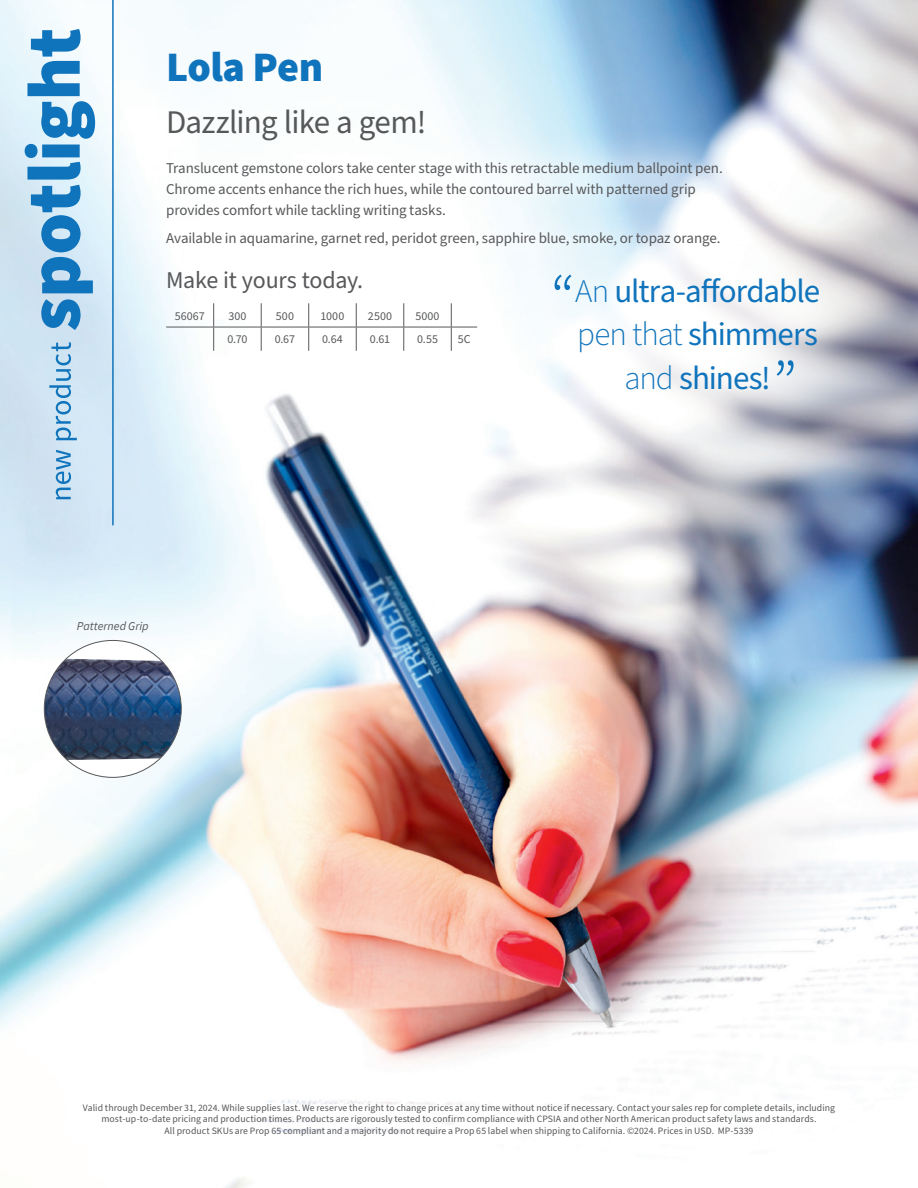
<style>
.page{position:relative;width:918px;height:1188px;background:#fff}
.page>*{position:absolute;margin:0;border:0;box-sizing:border-box;transform-origin:0 0}
.t1{font:300 70.5px "Source Sans Pro";color:#1074bc}
.t2{font:900 42px "Source Sans Pro";letter-spacing:-.015em;color:#1074bc}
.t3{font:33px/43.5px "Source Sans Pro";letter-spacing:-.03em;color:#1074bc;text-align:center}
.t4{font:33px "Source Sans Pro";letter-spacing:-.025em;color:#57585a}
.t5{font:24px "Source Sans Pro";letter-spacing:-.015em;color:#57585a}
.t6{font:15px/21px "Source Sans Pro";letter-spacing:-.01em;color:#57585a}
.t7{font:12px "Source Sans Pro";color:#57585a}
.t8{font:italic 12px "Source Sans Pro";letter-spacing:.005em;color:#57585a}
.t9{font:9.75px/11.7px "Source Sans Pro";letter-spacing:.005em;color:#57585a;text-align:center}
.s1{font-weight:300}
</style>
<div class="page">
<img style="left:0;top:0;width:918px;height:1188px">
<svg style="left:49px;top:342px;width:28px;height:157px;background:#aacee8"></svg>
<svg style="left:25px;top:29px;width:70px;height:301px;background:#8bbddf"></svg>
<hr style="left:112px;top:0;width:2px;height:525px;background:#1074bc">
<div style="left:456px;top:176px;width:462px;height:315px;background:#fff;opacity:.75"></div>
<div style="left:130px;top:125px;width:627px;height:157px;background:#fff;opacity:.75"></div>
<hr style="left:166px;top:327px;width:48px;height:1px;background:#57585a">
<hr style="left:214px;top:327px;width:47px;height:1px;background:#57585a">
<svg style="left:213px;top:303px;width:1px;height:48px"></svg>
<hr style="left:261px;top:327px;width:48px;height:1px;background:#57585a">
<svg style="left:261px;top:303px;width:1px;height:48px"></svg>
<hr style="left:309px;top:327px;width:47px;height:1px;background:#57585a">
<svg style="left:308px;top:303px;width:1px;height:48px"></svg>
<hr style="left:356px;top:327px;width:48px;height:1px;background:#57585a">
<svg style="left:356px;top:303px;width:1px;height:48px"></svg>
<hr style="left:404px;top:327px;width:47px;height:1px;background:#57585a">
<svg style="left:403px;top:303px;width:1px;height:48px"></svg>
<svg style="left:451px;top:303px;width:26px;height:48px"></svg>
<div style="left:44px;top:640px;width:137px;height:137px;background:#fff;border-radius:50%"></div>
<img style="left:44px;top:659px;width:137px;height:101px">
<p class="t2" style="left:166px;top:38px;width:159px">Lola Pen</p>
<p class="t4" style="left:166px;top:100px;width:262px">Dazzling like a gem!</p>
<p class="t6" style="left:166px;top:158px;width:558px">Translucent gemstone colors take center stage with this retractable medium ballpoint pen.<br>Chrome accents enhance the rich hues, while the contoured barrel with patterned grip provides comfort while tackling writing tasks.</p>
<p class="t6" style="left:166px;top:228px;width:556px">Available in aquamarine, garnet red, peridot green, sapphire blue, smoke, or topaz orange.</p>
<p class="t5" style="left:166px;top:264px;width:199px">Make it yours today.</p>
<p class="t7" style="left:175px;top:308px;width:31px">56067</p>
<p class="t7" style="left:228px;top:308px;width:20px">300</p>
<p class="t7" style="left:276px;top:308px;width:20px">500</p>
<p class="t7" style="left:321px;top:308px;width:25px">1000</p>
<p class="t7" style="left:368px;top:308px;width:26px">2500</p>
<p class="t7" style="left:415px;top:308px;width:26px">5000</p>
<p class="t7" style="left:227px;top:331px;width:21px">0.70</p>
<p class="t7" style="left:275px;top:331px;width:22px">0.67</p>
<p class="t7" style="left:322px;top:331px;width:22px">0.64</p>
<p class="t7" style="left:370px;top:331px;width:22px">0.61</p>
<p class="t7" style="left:417px;top:331px;width:22px">0.55</p>
<p class="t7" style="left:458px;top:331px;width:14px">5C</p>
<p class="t1" style="left:550px;top:254px;width:27px">“</p>
<p class="t3" style="left:575px;top:270px;width:246px"><span class="s1">An</span> ultra-affordable <span class="s1">pen that</span> shimmers <span class="s1">and</span> shines!</p>
<p class="t1" style="left:773px;top:339px;width:27px">”</p>
<p class="t8" style="left:77px;top:618px;width:73px">Patterned Grip</p>
<p class="t9" style="left:83px;top:1102px;width:754px">Valid through December 31, 2024. While supplies last. We reserve the right to change prices at any time without notice if necessary. Contact your sales rep for complete details, including most-up-to-date pricing and production times. Products are rigorously tested to confirm compliance with CPSIA and other North American product safety laws and standards.<br>All product SKUs are Prop 65 compliant and a majority do not require a Prop 65 label when shipping to California. ©2024. Prices in USD. MP-5339</p>
</div>
